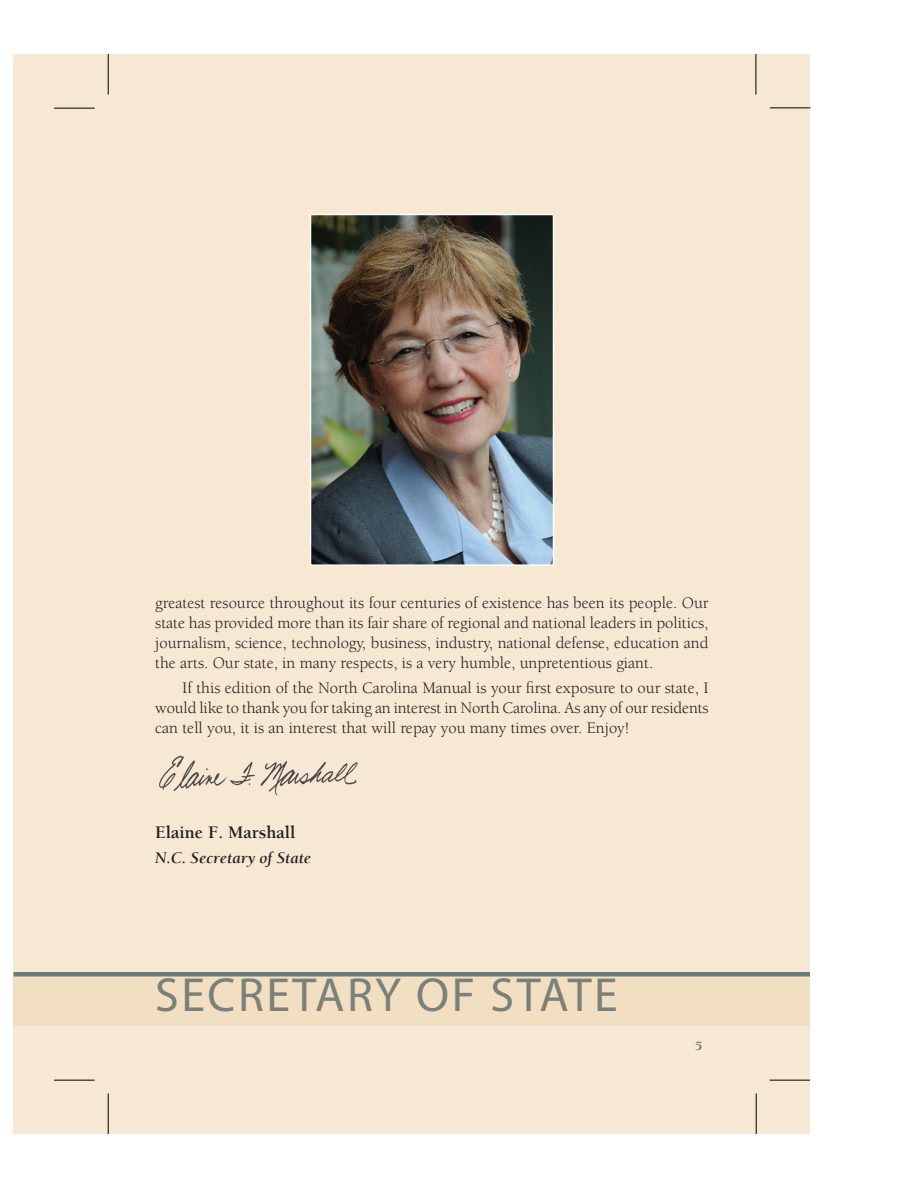
<style>
.page{position:relative;width:918px;height:1188px;background:#fff}
.page>*{position:absolute;margin:0;border:0;box-sizing:border-box;transform-origin:0 0}
.t1{font:48px "Myriad";letter-spacing:.055em;color:#7b8079}
.t2{font:700 18px "Berkeley";color:#231f20}
.t3{font:16.5px/19.8px "Berkeley";color:#231f20;text-align:justify}
.t4{font:italic 700 16.5px "Berkeley";color:#231f20}
.t5{font:900 13.5px "Berkeley";color:#7b8079}
</style>
<div class="page">
<div style="left:14px;top:54px;width:796px;height:1080px;background:#f7e8d3"></div>
<div style="left:14px;top:972px;width:796px;height:54px;background:#f2dec1"></div>
<hr style="left:770px;top:108px;width:40px;height:1px;background:#000">
<hr style="left:756px;top:54px;width:1px;height:40px;background:#000">
<hr style="left:770px;top:1080px;width:40px;height:1px;background:#000">
<hr style="left:756px;top:1094px;width:1px;height:40px;background:#000">
<hr style="left:108px;top:54px;width:1px;height:40px;background:#000">
<hr style="left:54px;top:108px;width:41px;height:1px;background:#000">
<hr style="left:14px;top:972px;width:796px;height:4px;background:#697d77">
<hr style="left:54px;top:1080px;width:41px;height:1px;background:#000">
<hr style="left:108px;top:1094px;width:1px;height:40px;background:#000">
<img style="left:313px;top:217px;width:238px;height:346px">
<div style="left:310px;top:214px;width:244px;height:352px;border:2px solid #fff"></div>
<img style="left:159px;top:755px;width:199px;height:40px">
<p class="t3" style="left:155px;top:594px;width:555px">greatest resource throughout its four centuries of existence has been its people. Our state has provided more than its fair share of regional and national leaders in politics, journalism, science, technology, business, industry, national defense, education and the arts. Our state, in many respects, is a very humble, unpretentious giant.</p>
<p class="t3" style="left:155px;top:678px;width:555px;text-indent:27px">If this edition of the North Carolina Manual is your first exposure to our state, I would like to thank you for taking an interest in North Carolina. As any of our residents can tell you, it is an interest that will repay you many times over. Enjoy!</p>
<p class="t2" style="left:155px;top:822px;width:142px">Elaine F. Marshall</p>
<p class="t4" style="left:155px;top:849px;width:157px">N.C. Secretary of State</p>
<h1 class="t1" style="left:155px;top:971px;width:464px">SECRETARY OF STATE</h1>
<p class="t5" style="left:695px;top:1039px;width:9px">5</p>
</div>
